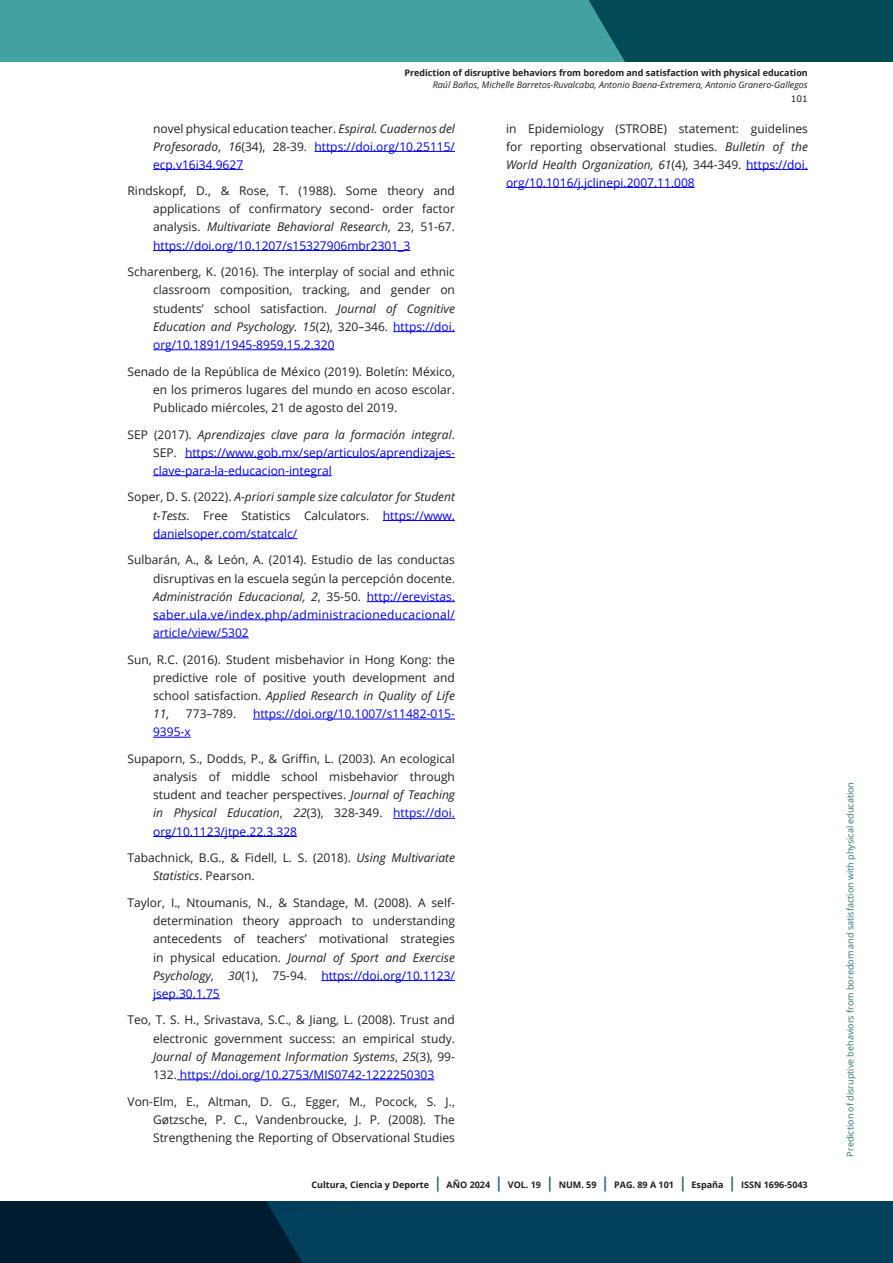
<style>
.page{position:relative;width:893px;height:1263px;background:#fff}
.page>*{position:absolute;margin:0;border:0;box-sizing:border-box;transform-origin:0 0}
.bibliografia{font:12px/18.1px "Open Sans";color:#231f20;text-align:justify}
.bibliografia-2{font:12px/18.1px "Open Sans";color:#00f;text-align:justify}
.bibliografia-3{font:italic 12px/18.1px "Open Sans";color:#231f20;text-align:justify}
.t1{font:700 9px "Open Sans";color:#231f20}
.t2{font:italic 9px "Open Sans";color:#231f20}
.t3{font:9px "Open Sans";color:#2c727a}
.t4{font:9px "Verdana";color:#231f20}
.s1{font-style:italic}
.s2{color:#00f}
.s3{color:#231f20}
.s4{font-style:italic;color:#231f20}
.s5{font-style:normal}
.s6{font-style:normal;color:#00f}
.s7{font-size:15px;color:#2c727a}
</style>
<div class="page">
<svg style="left:0;top:1201px;width:893px;height:62px;background:#02344e"></svg>
<div style="left:0;top:0;width:893px;height:62px;background:#41a29f"></div>
<div style="left:589px;top:0;width:304px;height:62px;background:#024a56"></div>
<hr style="left:746px;top:169px;width:62px;height:1px;background:#00f">
<hr style="left:506px;top:187px;width:189px;height:1px;background:#00f">
<hr style="left:314px;top:151px;width:141px;height:1px;background:#00f">
<hr style="left:153px;top:169px;width:90px;height:1px;background:#00f">
<hr style="left:153px;top:250px;width:257px;height:1px;background:#00f">
<hr style="left:393px;top:331px;width:62px;height:1px;background:#00f">
<hr style="left:153px;top:349px;width:181px;height:1px;background:#00f">
<hr style="left:185px;top:457px;width:270px;height:1px;background:#00f">
<hr style="left:153px;top:475px;width:179px;height:1px;background:#00f">
<hr style="left:383px;top:520px;width:72px;height:1px;background:#00f">
<hr style="left:153px;top:538px;width:144px;height:1px;background:#00f">
<hr style="left:367px;top:601px;width:88px;height:1px;background:#00f">
<hr style="left:153px;top:619px;width:302px;height:1px;background:#00f">
<hr style="left:153px;top:638px;width:96px;height:1px;background:#00f">
<hr style="left:253px;top:719px;width:202px;height:1px;background:#00f">
<hr style="left:153px;top:737px;width:38px;height:1px;background:#00f">
<hr style="left:393px;top:818px;width:62px;height:1px;background:#00f">
<hr style="left:153px;top:836px;width:144px;height:1px;background:#00f">
<hr style="left:321px;top:980px;width:134px;height:1px;background:#00f">
<hr style="left:153px;top:998px;width:67px;height:1px;background:#00f">
<hr style="left:180px;top:1079px;width:254px;height:1px;background:#00f">
<p class="t1" style="left:404px;top:67px;width:405px">Prediction of disruptive behaviors from boredom and satisfaction with physical education</p>
<p class="t2" style="left:433px;top:79px;width:377px">Raúl Baños, Michelle Barretos-Ruvalcaba, Antonio Baena-Extremera, Antonio Granero-Gallegos</p>
<p class="t4" style="left:791px;top:92px;width:19px">101</p>
<p class="bibliografia" style="left:153px;top:119px;width:303px">novel physical education teacher. <span class="s1">Espiral. Cuadernos del Profesorado</span>, <span class="s1">16</span>(34), 28-39. <span class="s2">https://doi.org/10.25115/ ecp.v16i34.9627</span></p>
<p class="bibliografia" style="left:153px;top:181px;width:303px;text-indent:-26px">Rindskopf, D., &amp; Rose, T. (1988). Some theory and applications of confirmatory second- order factor analysis. <span class="s1">Multivariate Behavioral Research</span>, 23, 51-67. <span class="s2">https://doi.org/10.1207/s15327906mbr2301_3</span></p>
<p class="bibliografia" style="left:153px;top:263px;width:303px;text-indent:-26px">Scharenberg, K. (2016). The interplay of social and ethnic classroom composition, tracking, and gender on students’ school satisfaction. <span class="s1">Journal of Cognitive Education and Psychology. 15</span>(2), 320–346. <span class="s2">https://doi. org/10.1891/1945-8959.15.2.320</span></p>
<p class="bibliografia" style="left:153px;top:362px;width:303px;text-indent:-26px">Senado de la República de México (2019). Boletín: México, en los primeros lugares del mundo en acoso escolar.<br>Publicado miércoles, 21 de agosto del 2019.</p>
<p class="bibliografia-2" style="left:153px;top:425px;width:303px;text-indent:-26px"><span class="s3">SEP (2017).</span> <span class="s4">Aprendizajes clave para la formación integral</span><span class="s3">.<br>SEP.</span> https://www.gob.mx/sep/articulos/aprendizajes&shy;clave-para-la-educacion-integral</p>
<p class="bibliografia-3" style="left:153px;top:488px;width:303px;text-indent:-26px"><span class="s5">Soper, D. S. (2022).</span> A-priori sample size calculator for Student t-Tests. <span class="s5">Free Statistics Calculators.</span> <span class="s6">https://www. danielsoper.com/statcalc/</span></p>
<p class="bibliografia" style="left:153px;top:551px;width:303px;text-indent:-26px">Sulbarán, A., &amp; León, A. (2014). Estudio de las conductas disruptivas en la escuela según la percepción docente.<br><span class="s1">Administración Educacional, 2</span>, 35-50. <span class="s2">http://erevistas. saber.ula.ve/index.php/administracioneducacional/ article/view/5302</span></p>
<p class="bibliografia" style="left:153px;top:650px;width:303px;text-indent:-26px">Sun, R.C. (2016). Student misbehavior in Hong Kong: the predictive role of positive youth development and school satisfaction. <span class="s1">Applied Research in Quality of Life 11</span>,</p>
<p class="bibliografia" style="left:186px;top:704px;width:52px">773–789.</p>
<p class="bibliografia-2" style="left:253px;top:704px;width:204px">https://doi.org/10.1007/s11482-015-</p>
<p class="bibliografia-2" style="left:153px;top:722px;width:39px">9395-x</p>
<p class="bibliografia" style="left:153px;top:749px;width:303px;text-indent:-26px">Supaporn, S., Dodds, P., &amp; Griffin, L. (2003). An ecological analysis of middle school misbehavior through student and teacher perspectives. <span class="s1">Journal of Teaching in Physical Education</span>, <span class="s1">22</span>(3), 328-349. <span class="s2">https://doi. org/10.1123/jtpe.22.3.328</span></p>
<p class="bibliografia" style="left:153px;top:848px;width:303px;text-indent:-26px">Tabachnick, B.G., &amp; Fidell, L. S. (2018). <span class="s1">Using Multivariate<br>Statistics</span>. Pearson.</p>
<p class="bibliografia" style="left:153px;top:893px;width:303px;text-indent:-26px">Taylor, I., Ntoumanis, N., &amp; Standage, M. (2008). A self&shy;determination theory approach to understanding antecedents of teachers’ motivational strategies in physical education. <span class="s1">Journal of Sport and Exercise Psychology</span>, <span class="s1">30</span>(1), 75-94. <span class="s2">https://doi.org/10.1123/ jsep.30.1.75</span></p>
<p class="bibliografia" style="left:153px;top:1011px;width:303px;text-indent:-26px">Teo, T. S. H., Srivastava, S.C., &amp; Jiang, L. (2008). Trust and electronic government success: an empirical study.<br><span class="s1">Journal of Management Information Systems</span>, <span class="s1">25</span>(3), 99- 132. <span class="s2">https://doi.org/10.2753/MIS0742-1222250303</span></p>
<p class="bibliografia" style="left:153px;top:1092px;width:303px;text-indent:-26px">Von-Elm, E., Altman, D. G., Egger, M., Pocock, S. J., Gøtzsche, P. C., Vandenbroucke, J. P. (2008). The Strengthening the Reporting of Observational Studies</p>
<p class="bibliografia" style="left:506px;top:119px;width:303px">in Epidemiology (STROBE) statement: guidelines for reporting observational studies. <span class="s1">Bulletin of the World Health Organization, 61</span>(4), 344-349. <span class="s2">https://doi. org/10.1016/j.jclinepi.2007.11.008</span></p>
<p class="t1" style="left:311px;top:1179px;width:498px">Cultura, Ciencia y Deporte <span class="s7">|</span> AÑO 2024 <span class="s7">|</span> VOL. 19 <span class="s7">|</span> NUM. 59 <span class="s7">|</span> PAG. 89 A 101 <span class="s7">|</span> España <span class="s7">|</span> ISSN 1696-5043</p>
<p class="t3" style="left:844px;top:1156px;width:376px;rotate:-90deg">Prediction of disruptive behaviors from boredom and satisfaction with physical education</p>
</div>
